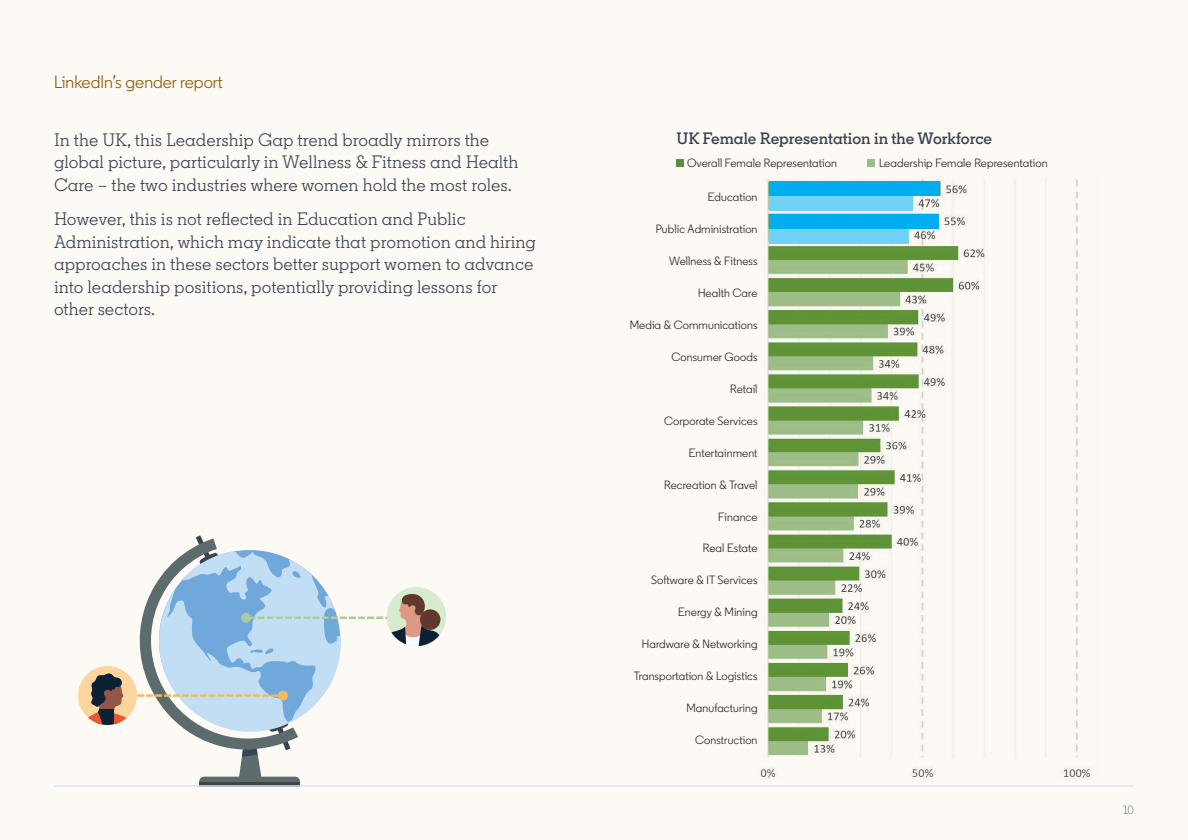
<style>
.page{position:relative;width:1188px;height:840px;background:#fdfaf5}
.page>*{position:absolute;margin:0;border:0;box-sizing:border-box;transform-origin:0 0}
.t1{font:18px/22.5px "Community Slab";color:#38434f}
.t2{font:18px "Community";color:#915907}
.t3{font:600 16.5px "Community Slab";color:#38434f}
.subhead{font:12px "Community";letter-spacing:.01em;color:#231f20}
.t4{font:300 12px "Community";color:#56687a}
</style>
<div class="page">
<img style="left:760px;top:178px;width:330px;height:600px">
<div style="left:676px;top:159px;width:8px;height:7px;background:#59903f"></div>
<div style="left:867px;top:159px;width:7px;height:7px;background:#97bd8a"></div>
<svg style="left:126px;top:672px;width:171px;height:105px"></svg>
<svg style="left:199px;top:777px;width:101px;height:5px"></svg>
<div style="left:199px;top:782px;width:101px;height:5px;background:#3d4545"></div>
<div style="left:78px;top:666px;width:59px;height:59px;background:#fcd69e;border-radius:50%"></div>
<svg style="left:88px;top:673px;width:39px;height:52px"></svg>
<div style="left:387px;top:587px;width:59px;height:59px;background:#d6ebcf;border-radius:50%"></div>
<div style="left:420px;top:609px;width:20px;height:21px;background:#61382e;border-radius:50%"></div>
<svg style="left:139px;top:535px;width:300px;height:222px"></svg>
<div style="left:770px;top:196px;width:144px;height:15px;background:#72d1f6"></div>
<div style="left:770px;top:230px;width:139px;height:14px;background:#72d1f6"></div>
<div style="left:770px;top:181px;width:170px;height:15px;background:#00aeef"></div>
<div style="left:770px;top:214px;width:169px;height:16px;background:#00aeef"></div>
<hr style="left:54px;top:785px;width:1080px;height:2px;background:#dce6f1">
<p class="t2" style="left:54px;top:71px;width:170px">LinkedIn’s gender report</p>
<p class="t1" style="left:54px;top:128px;width:466px">In the UK, this Leadership Gap trend broadly mirrors the global picture, particularly in Wellness &amp; Fitness and Health<br>Care – the two industries where women hold the most roles.</p>
<p class="t1" style="left:54px;top:208px;width:484px">However, this is not reflected in Education and Public Administration, which may indicate that promotion and hiring approaches in these sectors better support women to advance into leadership positions, potentially providing lessons for other sectors.</p>
<p class="t3" style="left:676px;top:128px;width:317px">UK Female Representation in the Workforce</p>
<p class="subhead" style="left:687px;top:155px;width:151px">Overall Female Representation</p>
<p class="subhead" style="left:879px;top:155px;width:170px">Leadership Female Representation</p>
<p class="subhead" style="left:708px;top:190px;width:51px">Education</p>
<p class="subhead" style="left:656px;top:221px;width:103px">Public Administration</p>
<p class="subhead" style="left:669px;top:253px;width:90px">Wellness &amp; Fitness</p>
<p class="subhead" style="left:698px;top:285px;width:61px">Health Care</p>
<p class="subhead" style="left:630px;top:317px;width:129px">Media &amp; Communications</p>
<p class="subhead" style="left:671px;top:349px;width:88px">Consumer Goods</p>
<p class="subhead" style="left:730px;top:381px;width:29px">Retail</p>
<p class="subhead" style="left:664px;top:413px;width:95px">Corporate Services</p>
<p class="subhead" style="left:689px;top:445px;width:70px">Entertainment</p>
<p class="subhead" style="left:664px;top:477px;width:95px">Recreation &amp; Travel</p>
<p class="subhead" style="left:718px;top:509px;width:41px">Finance</p>
<p class="subhead" style="left:703px;top:541px;width:56px">Real Estate</p>
<p class="subhead" style="left:651px;top:573px;width:108px">Software &amp; IT Services</p>
<p class="subhead" style="left:678px;top:605px;width:81px">Energy &amp; Mining</p>
<p class="subhead" style="left:642px;top:637px;width:117px">Hardware &amp; Networking</p>
<p class="subhead" style="left:634px;top:669px;width:125px">Transportation &amp; Logistics</p>
<p class="subhead" style="left:686px;top:701px;width:73px">Manufacturing</p>
<p class="subhead" style="left:695px;top:733px;width:64px">Construction</p>
<p class="t4" style="left:1123px;top:802px;width:12px">10</p>
</div>
